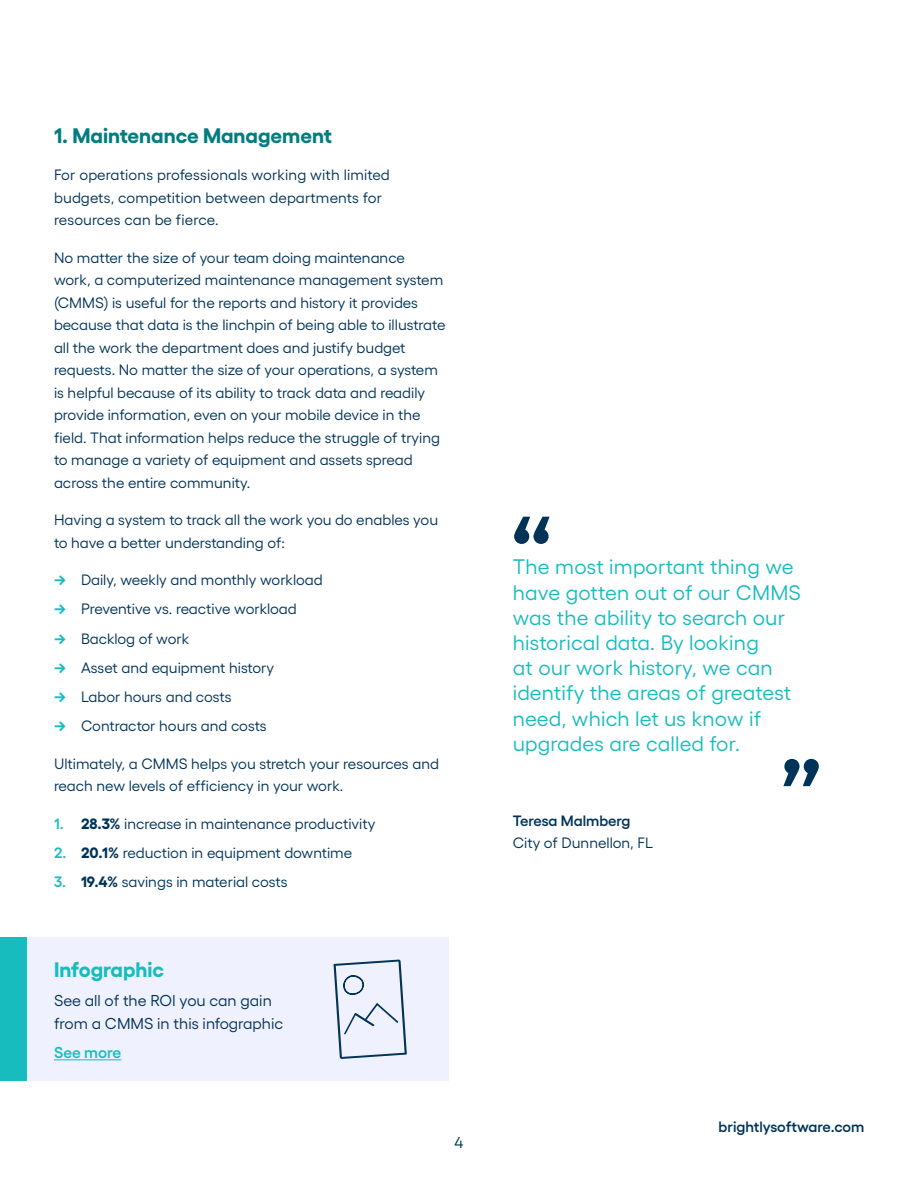
<style>
.page{position:relative;width:918px;height:1188px;background:#fff}
.page>*{position:absolute;margin:0;border:0;box-sizing:border-box;transform-origin:0 0}
.t1{font:700 90px "Yellix";color:#003358}
.t2{font:21px/25.2px "Yellix";letter-spacing:.01em;color:#17bcbe}
.t3{font:700 21px "Yellix";color:#017d80}
.t4{font:700 21px "Yellix";color:#17bcbe}
.t5{font:15.75px/22.5px "Yellix";color:#003358}
.t6{font:600 15.75px "Yellix";color:#17bcbe}
.t7{font:15.75px "Yellix";color:#003d4c}
.t8{font:15px/22.5px "Yellix";color:#003358}
.t9{font:600 15px "Yellix";color:#003358}
.s1{font-weight:700;color:#17bcbe}
.s2{font-weight:600;color:#17bcbe}
.s3{font-weight:700}
</style>
<div class="page">
<div style="left:0;top:937px;width:449px;height:144px;background:#eff1fe"></div>
<hr style="left:54px;top:1059px;width:67px;height:1px;background:#17bcbe">
<div style="left:0;top:937px;width:27px;height:144px;background:#17bcbe"></div>
<svg style="left:334px;top:960px;width:73px;height:99px"></svg>
<h2 class="t3" style="left:54px;top:118px;width:280px">1. Maintenance Management</h2>
<p class="t8" style="left:54px;top:162px;width:337px">For operations professionals working with limited budgets, competition between departments for resources can be fierce.</p>
<p class="t8" style="left:54px;top:245px;width:393px">No matter the size of your team doing maintenance work, a computerized maintenance management system (CMMS) is useful for the reports and history it provides because that data is the linchpin of being able to illustrate all the work the department does and justify budget requests. No matter the size of your operations, a system is helpful because of its ability to track data and readily provide information, even on your mobile device in the field. That information helps reduce the struggle of trying to manage a variety of equipment and assets spread across the entire community.</p>
<p class="t8" style="left:54px;top:507px;width:386px">Having a system to track all the work you do enables you to have a better understanding of:</p>
<p class="t8" style="left:54px;top:567px;width:270px"><span class="s1">→</span> Daily, weekly and monthly workload</p>
<p class="t8" style="left:54px;top:596px;width:244px"><span class="s1">→</span> Preventive vs. reactive workload</p>
<p class="t8" style="left:54px;top:626px;width:137px"><span class="s1">→</span> Backlog of work</p>
<p class="t8" style="left:54px;top:655px;width:222px"><span class="s1">→</span> Asset and equipment history</p>
<p class="t8" style="left:54px;top:684px;width:179px"><span class="s1">→</span> Labor hours and costs</p>
<p class="t8" style="left:54px;top:713px;width:214px"><span class="s1">→</span> Contractor hours and costs</p>
<p class="t8" style="left:54px;top:751px;width:387px">Ultimately, a CMMS helps you stretch your resources and reach new levels of efficiency in your work.</p>
<p class="t8" style="left:54px;top:811px;width:323px"><span class="s2">1.</span> <span class="s3">28.3%</span> increase in maintenance productivity</p>
<p class="t8" style="left:54px;top:840px;width:300px"><span class="s2">2.</span> <span class="s3">20.1%</span> reduction in equipment downtime</p>
<p class="t8" style="left:54px;top:869px;width:235px"><span class="s2">3.</span> <span class="s3">19.4%</span> savings in material costs</p>
<h2 class="t4" style="left:54px;top:953px;width:112px">Infographic</h2>
<p class="t5" style="left:54px;top:988px;width:231px">See all of the ROI you can gain from a CMMS in this infographic</p>
<p class="t6" style="left:54px;top:1040px;width:69px">See more</p>
<p class="t7" style="left:454px;top:1131px;width:11px">4</p>
<h1 class="t1" style="left:510px;top:484px;width:46px">“</h1>
<h2 class="t2" style="left:513px;top:552px;width:290px">The most important thing we have gotten out of our CMMS was the ability to search our historical data. By looking<br>at our work history, we can identify the areas of greatest need, which let us know if upgrades are called for.</h2>
<p class="t9" style="left:513px;top:809px;width:119px">Teresa Malmberg</p>
<p class="t8" style="left:513px;top:830px;width:142px">City of Dunnellon, FL</p>
<h1 class="t1" style="left:823px;top:819px;width:46px;rotate:-180deg">“</h1>
<p class="t9" style="left:719px;top:1115px;width:147px">brightlysoftware.com</p>
</div>
